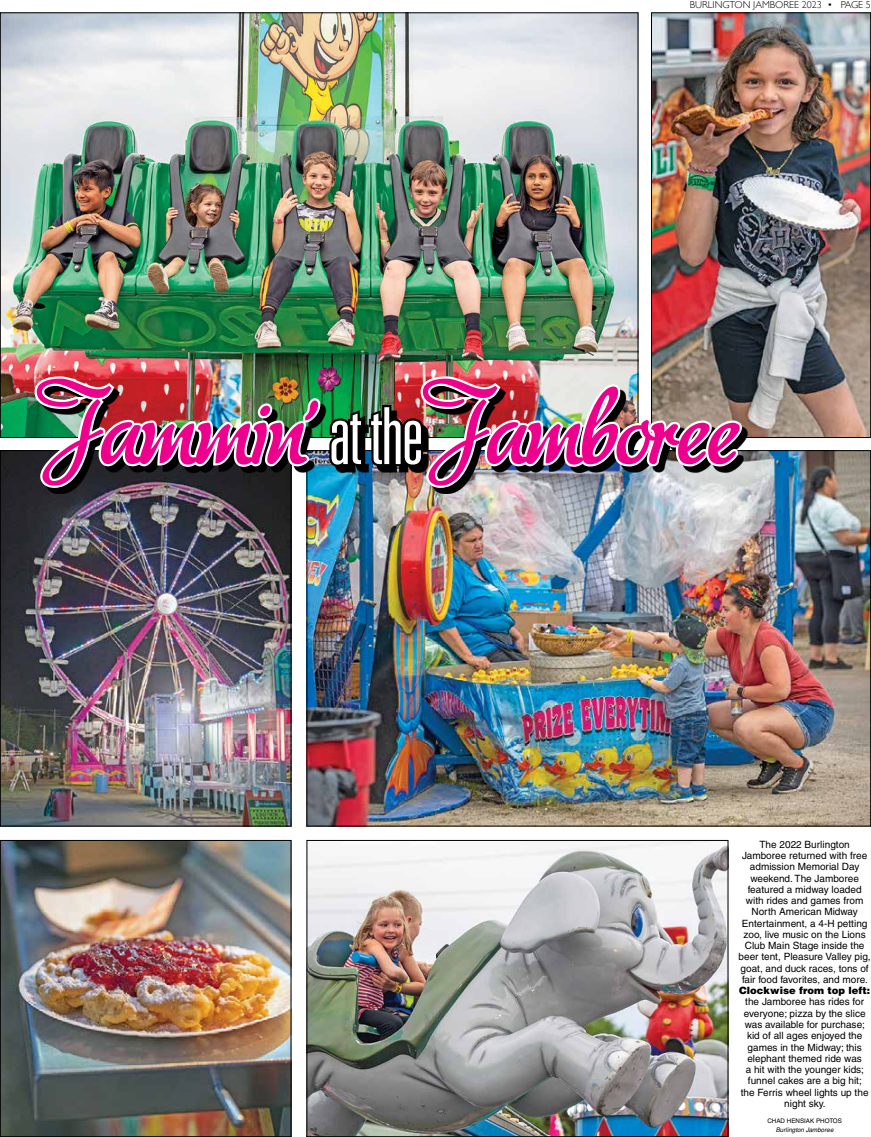
<style>
.page{position:relative;width:871px;height:1137px;background:#fff}
.page>*{position:absolute;margin:0;border:0;box-sizing:border-box;transform-origin:0 0}
.t1{font:103.88px "aka Dora";letter-spacing:-.03em;color:#ec008c}
.t2{font:10px/11.2px "Helvetica";color:#000;text-align:center}
.t3{font:300 10px "Gill Sans";color:#000}
.t4{font:900 10px "Helvetica";color:#000}
.t5{font:italic 6.25px "Helvetica";color:#000}
.t6{font:6.25px "Helvetica";color:#000}
.s1{font-size:86.38px}
.s2{font-family:"Univers";font-weight:300;font-stretch:ultra-condensed;font-size:78.75px;color:#fff}
</style>
<div class="page">
<img style="left:2px;top:14px;width:634px;height:422px">
<img style="left:308px;top:452px;width:560px;height:372px">
<img style="left:652px;top:14px;width:216px;height:422px">
<div style="left:650px;top:12px;width:220px;height:426px;border:1px solid #000"></div>
<img style="left:2px;top:842px;width:287px;height:292px">
<div style="left:0;top:840px;width:291px;height:296px;border:1px solid #000"></div>
<img style="left:308px;top:842px;width:418px;height:292px">
<div style="left:306px;top:840px;width:422px;height:296px;border:1px solid #000"></div>
<img style="left:2px;top:452px;width:287px;height:372px">
<img style="left:40px;top:382px;width:707px;height:111px">
<img style="left:31px;top:373px;width:714px;height:118px">
<p class="t3" style="left:689px;top:-3px;width:182px">BURLINGTON JAMBOREE 2023 • PAGE 5</p>
<h1 class="t1" style="left:36px;top:357px;width:706px">Jammin<span class="s1">’</span><span class="s2">at the</span>Jamboree</h1>
<p class="t2" style="left:738px;top:838px;width:134px">The 2022 Burlington<br>Jamboree returned with free admission Memorial Day weekend. The Jamboree featured a midway loaded with rides and games from<br>North American Midway<br>Entertainment, a 4-H petting zoo, live music on the Lions<br>Club Main Stage inside the beer tent, Pleasure Valley pig, goat, and duck races, tons of fair food favorites, and more.</p>
<p class="t4" style="left:738px;top:983px;width:132px">Clockwise from top left:</p>
<p class="t2" style="left:740px;top:996px;width:129px">the Jamboree has rides for everyone; pizza by the slice was available for purchase; kid of all ages enjoyed the games in the Midway; this elephant themed ride was<br>a hit with the younger kids; funnel cakes are a big hit; the Ferris wheel lights up the night sky.</p>
<p class="t6" style="left:767px;top:1117px;width:76px">CHAD HENSIAK PHOTOS</p>
<p class="t5" style="left:775px;top:1125px;width:59px">Burlington Jamboree</p>
</div>
